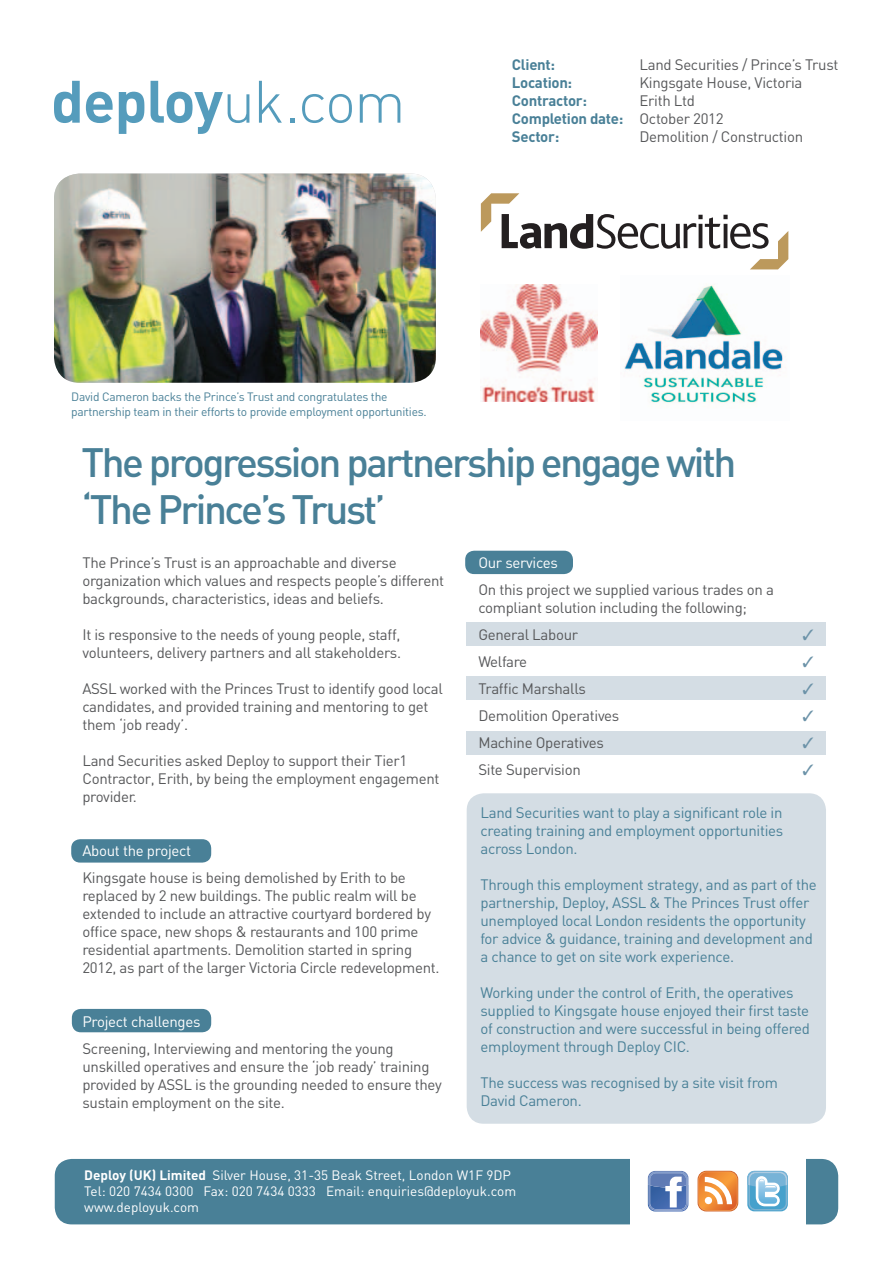
<style>
.page{position:relative;width:893px;height:1263px;background:#fff}
.page>*{position:absolute;margin:0;border:0;box-sizing:border-box;transform-origin:0 0}
.t1{font:40.5px/46.5px "DIN Medium Alternate";letter-spacing:-.06em;color:#498097}
.t2{font:15px/18px "DIN";letter-spacing:-.02em;color:#57585a}
.t3{font:15px/18px "DIN";letter-spacing:-.02em;color:#498097}
.t4{font:700 15px/18px "DIN";letter-spacing:-.02em;color:#498097}
.t5{font:15px "DIN";letter-spacing:-.02em;color:#fff}
.t6{font:13.5px/16.2px "DIN";color:#fff}
.t7{font:12px/14.4px "DIN";letter-spacing:-.02em;color:#498097}
.s1{font-weight:400;color:#57585a}
.s2{font-weight:700}
</style>
<div class="page">
<div style="left:72px;top:1009px;width:139px;height:23px;background:#498097;border-radius:9px"></div>
<div style="left:465px;top:551px;width:108px;height:23px;background:#498097;border-radius:9px"></div>
<div style="left:55px;top:1159px;width:783px;height:65px;background:#498097;border-radius:17px"></div>
<div style="left:71px;top:839px;width:140px;height:23px;background:#498097;border-radius:9px"></div>
<img style="left:54px;top:174px;width:382px;height:209px">
<div style="left:466px;top:622px;width:360px;height:24px;background:#d4dde4"></div>
<div style="left:466px;top:677px;width:360px;height:23px;background:#d4dde4"></div>
<div style="left:466px;top:731px;width:360px;height:23px;background:#d4dde4"></div>
<div style="left:630px;top:1154px;width:175px;height:77px;background:#fff"></div>
<svg style="left:747px;top:1171px;width:41px;height:40px"></svg>
<svg style="left:747px;top:1171px;width:41px;height:39px"></svg>
<svg style="left:648px;top:1171px;width:40px;height:40px"></svg>
<svg style="left:698px;top:1171px;width:40px;height:40px"></svg>
<svg style="left:698px;top:1171px;width:39px;height:40px"></svg>
<svg style="left:699px;top:1172px;width:38px;height:38px"></svg>
<div style="left:467px;top:793px;width:359px;height:331px;background:#d4dde4;border-radius:17px"></div>
<svg style="left:54px;top:81px;width:26px;height:42px"></svg>
<svg style="left:86px;top:92px;width:27px;height:31px"></svg>
<svg style="left:119px;top:92px;width:25px;height:42px"></svg>
<svg style="left:151px;top:81px;width:98px;height:53px"></svg>
<svg style="left:259px;top:81px;width:23px;height:42px"></svg>
<svg style="left:290px;top:118px;width:4px;height:5px"></svg>
<svg style="left:302px;top:94px;width:50px;height:29px"></svg>
<svg style="left:360px;top:94px;width:40px;height:29px"></svg>
<svg style="left:481px;top:193px;width:307px;height:76px"></svg>
<img style="left:480px;top:284px;width:118px;height:118px">
<img style="left:624px;top:285px;width:159px;height:118px">
<p class="t4" style="left:512px;top:55px;width:45px">Client:</p>
<p class="t2" style="left:639px;top:56px;width:200px">Land Securities / Prince’s Trust</p>
<p class="t4" style="left:512px;top:73px;width:62px">Location:</p>
<p class="t2" style="left:639px;top:74px;width:164px">Kingsgate House, Victoria</p>
<p class="t4" style="left:512px;top:91px;width:77px">Contractor:</p>
<p class="t4" style="left:512px;top:91px;width:213px;text-indent:128px"><span class="s1">Erith Ltd<br></span>Completion date: <span class="s1">October 2012<br></span>Sector:</p>
<p class="t2" style="left:639px;top:128px;width:165px">Demolition / Construction</p>
<p class="t7" style="left:71px;top:390px;width:357px">David Cameron backs the Prince’s Trust and congratulates the partnership team in their efforts to provide employment opportunities.</p>
<h1 class="t1" style="left:82px;top:438px;width:656px">The progression partnership engage with ‘The Prince’s Trust’</h1>
<p class="t2" style="left:82px;top:553px;width:363px">The Prince’s Trust is an approachable and diverse organization which values and respects people’s different backgrounds, characteristics, ideas and beliefs.</p>
<p class="t2" style="left:82px;top:625px;width:320px">It is responsive to the needs of young people, staff, volunteers, delivery partners and all stakeholders.</p>
<p class="t2" style="left:82px;top:679px;width:362px">ASSL worked with the Princes Trust to identify good local candidates, and provided training and mentoring to get them ‘job ready’.</p>
<p class="t2" style="left:82px;top:751px;width:358px">Land Securities asked Deploy to support their Tier1<br>Contractor, Erith, by being the employment engagement provider.</p>
<p class="t5" style="left:82px;top:842px;width:110px">About the project</p>
<p class="t2" style="left:82px;top:868px;width:359px">Kingsgate house is being demolished by Erith to be replaced by 2 new buildings. The public realm will be extended to include an attractive courtyard bordered by office space, new shops &amp; restaurants and 100 prime residential apartments. Demolition started in spring 2012, as part of the larger Victoria Circle redevelopment.</p>
<p class="t5" style="left:82px;top:1013px;width:120px">Project challenges</p>
<p class="t2" style="left:82px;top:1039px;width:361px">Screening, Interviewing and mentoring the young unskilled operatives and ensure the ‘job ready’ training provided by ASSL is the grounding needed to ensure they sustain employment on the site.</p>
<p class="t5" style="left:478px;top:554px;width:81px">Our services</p>
<p class="t2" style="left:478px;top:580px;width:297px">On this project we supplied various trades on a compliant solution including the following;</p>
<p class="t2" style="left:478px;top:625px;width:101px">General Labour</p>
<p class="t2" style="left:478px;top:652px;width:50px">Welfare</p>
<p class="t2" style="left:478px;top:679px;width:109px">Traffic Marshalls</p>
<p class="t2" style="left:478px;top:706px;width:142px">Demolition Operatives</p>
<p class="t2" style="left:478px;top:733px;width:127px">Machine Operatives</p>
<p class="t2" style="left:478px;top:760px;width:104px">Site Supervision</p>
<p class="t3" style="left:480px;top:804px;width:304px;text-align:justify">Land Securities want to play a significant role in creating training and employment opportunities across London.</p>
<p class="t3" style="left:480px;top:876px;width:338px">Through this employment strategy, and as part of the partnership, Deploy, ASSL &amp; The Princes Trust offer unemployed local London residents the opportunity for advice &amp; guidance, training and development and a chance to get on site work experience.</p>
<p class="t3" style="left:480px;top:984px;width:331px">Working under the control of Erith, the operatives supplied to Kingsgate house enjoyed their first taste of construction and were successful in being offered employment through Deploy CIC.</p>
<p class="t3" style="left:480px;top:1074px;width:299px">The success was recognised by a site visit from<br>David Cameron.</p>
<p class="t6" style="left:84px;top:1167px;width:433px"><span class="s2">Deploy (UK) Limited</span> Silver House, 31-35 Beak Street, London W1F 9DP<br>Tel: 020 7434 0300 Fax: 020 7434 0333 Email: enquiries@deployuk.com www.deployuk.com</p>
</div>
